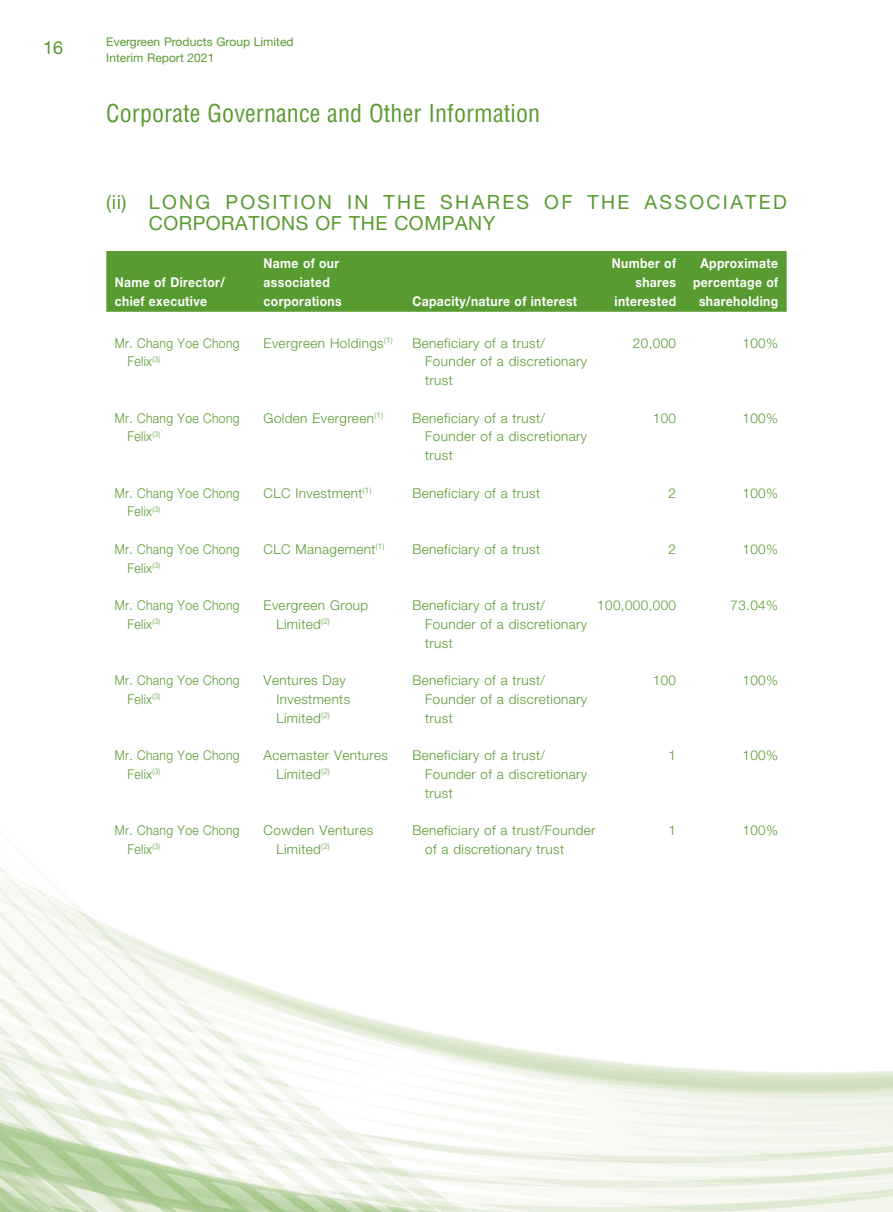
<style>
.page{position:relative;width:893px;height:1212px;background:#fff}
.page>*{position:absolute;margin:0;border:0;box-sizing:border-box;transform-origin:0 0}
.t1{font:condensed 24px "Helvetica LT Std";letter-spacing:.005em;color:#589b31}
.t2{font:19.5px/21px "Helvetica Neue LT Std";letter-spacing:.12em;color:#589b31}
.t3{font:18px "Helvetica Neue LT Std";color:#589b31}
.t4{font:300 13.5px/18.8px "Helvetica Neue LT Std";letter-spacing:.03em;color:#589b31}
.t5{font:300 13.5px/18.8px "Helvetica Neue LT Std";letter-spacing:.03em;color:#589b31;scale:.9 1}
.t6{font:700 13.5px/18.8px "Helvetica Neue LT Std";letter-spacing:.03em;color:#fff;scale:.9 1}
.t7{font:12px/16.5px "Helvetica Neue LT Std";letter-spacing:.005em;color:#589b31}
</style>
<div class="page">
<img style="left:0;top:868px;width:893px;height:344px">
<div style="left:106px;top:251px;width:681px;height:61px;background:#589b31"></div>
<h3 class="t3" style="left:43px;top:37px;width:22px">16</h3>
<p class="t7" style="left:106px;top:33px;width:189px">Evergreen Products Group Limited<br>Interim Report 2021</p>
<h1 class="t1" style="left:106px;top:98px;width:435px">Corporate Governance and Other Information</h1>
<h2 class="t2" style="left:149px;top:191px;width:639px;text-indent:-43px">(ii) LONG POSITION IN THE SHARES OF THE ASSOCIATED<br>CORPORATIONS OF THE COMPANY</h2>
<p class="t6" style="left:115px;top:272px;width:124px">Name of Director/ chief executive</p>
<p class="t6" style="left:264px;top:254px;width:88px">Name of our associated corporations</p>
<p class="t6" style="left:412px;top:291px;width:185px">Capacity/nature of interest</p>
<p class="t6" style="left:612px;top:254px;width:73px;text-align:right">Number of shares interested</p>
<p class="t6" style="left:693px;top:254px;width:96px;text-align:center">Approximate percentage of shareholding</p>
<p class="t5" style="left:128px;top:333px;width:126px;text-indent:-13px">Mr. Chang Yoe Chong<br>Felix<sup>(3)</sup></p>
<p class="t4" style="left:264px;top:333px;width:131px">Evergreen Holdings<sup>(1)</sup></p>
<p class="t4" style="left:425px;top:333px;width:163px;text-indent:-13px">Beneficiary of a trust/<br>Founder of a discretionary trust</p>
<p class="t4" style="left:633px;top:333px;width:45px">20,000</p>
<p class="t4" style="left:742px;top:333px;width:37px">100%</p>
<p class="t5" style="left:128px;top:408px;width:126px;text-indent:-13px">Mr. Chang Yoe Chong<br>Felix<sup>(3)</sup></p>
<p class="t4" style="left:264px;top:408px;width:121px">Golden Evergreen<sup>(1)</sup></p>
<p class="t4" style="left:425px;top:408px;width:163px;text-indent:-13px">Beneficiary of a trust/<br>Founder of a discretionary trust</p>
<p class="t4" style="left:653px;top:408px;width:25px">100</p>
<p class="t4" style="left:742px;top:408px;width:37px">100%</p>
<p class="t5" style="left:128px;top:483px;width:126px;text-indent:-13px">Mr. Chang Yoe Chong<br>Felix<sup>(3)</sup></p>
<p class="t4" style="left:264px;top:483px;width:109px">CLC Investment<sup>(1)</sup></p>
<p class="t4" style="left:412px;top:483px;width:129px">Beneficiary of a trust</p>
<p class="t4" style="left:669px;top:483px;width:9px">2</p>
<p class="t4" style="left:742px;top:483px;width:37px">100%</p>
<p class="t5" style="left:128px;top:539px;width:126px;text-indent:-13px">Mr. Chang Yoe Chong<br>Felix<sup>(3)</sup></p>
<p class="t4" style="left:264px;top:539px;width:122px">CLC Management<sup>(1)</sup></p>
<p class="t4" style="left:412px;top:539px;width:129px">Beneficiary of a trust</p>
<p class="t4" style="left:669px;top:539px;width:9px">2</p>
<p class="t4" style="left:742px;top:539px;width:37px">100%</p>
<p class="t5" style="left:128px;top:596px;width:126px;text-indent:-13px">Mr. Chang Yoe Chong<br>Felix<sup>(3)</sup></p>
<p class="t4" style="left:276px;top:596px;width:93px;text-indent:-13px">Evergreen Group<br>Limited<sup>(2)</sup></p>
<p class="t4" style="left:425px;top:596px;width:163px;text-indent:-13px">Beneficiary of a trust/<br>Founder of a discretionary trust</p>
<p class="t4" style="left:597px;top:596px;width:80px">100,000,000</p>
<p class="t4" style="left:730px;top:596px;width:49px">73.04%</p>
<p class="t5" style="left:128px;top:671px;width:126px;text-indent:-13px">Mr. Chang Yoe Chong<br>Felix<sup>(3)</sup></p>
<p class="t4" style="left:276px;top:671px;width:75px;text-indent:-13px">Ventures Day<br>Investments<br>Limited<sup>(2)</sup></p>
<p class="t4" style="left:425px;top:671px;width:163px;text-indent:-13px">Beneficiary of a trust/<br>Founder of a discretionary trust</p>
<p class="t4" style="left:653px;top:671px;width:25px">100</p>
<p class="t4" style="left:742px;top:671px;width:37px">100%</p>
<p class="t5" style="left:128px;top:746px;width:126px;text-indent:-13px">Mr. Chang Yoe Chong<br>Felix<sup>(3)</sup></p>
<p class="t4" style="left:276px;top:746px;width:113px;text-indent:-13px">Acemaster Ventures<br>Limited<sup>(2)</sup></p>
<p class="t4" style="left:425px;top:746px;width:163px;text-indent:-13px">Beneficiary of a trust/<br>Founder of a discretionary trust</p>
<p class="t4" style="left:669px;top:746px;width:9px">1</p>
<p class="t4" style="left:742px;top:746px;width:37px">100%</p>
<p class="t5" style="left:128px;top:821px;width:126px;text-indent:-13px">Mr. Chang Yoe Chong<br>Felix<sup>(3)</sup></p>
<p class="t4" style="left:276px;top:821px;width:98px;text-indent:-13px">Cowden Ventures<br>Limited<sup>(2)</sup></p>
<p class="t4" style="left:425px;top:821px;width:172px;text-indent:-13px">Beneficiary of a trust/Founder of a discretionary trust</p>
<p class="t4" style="left:669px;top:821px;width:9px">1</p>
<p class="t4" style="left:742px;top:821px;width:37px">100%</p>
</div>
